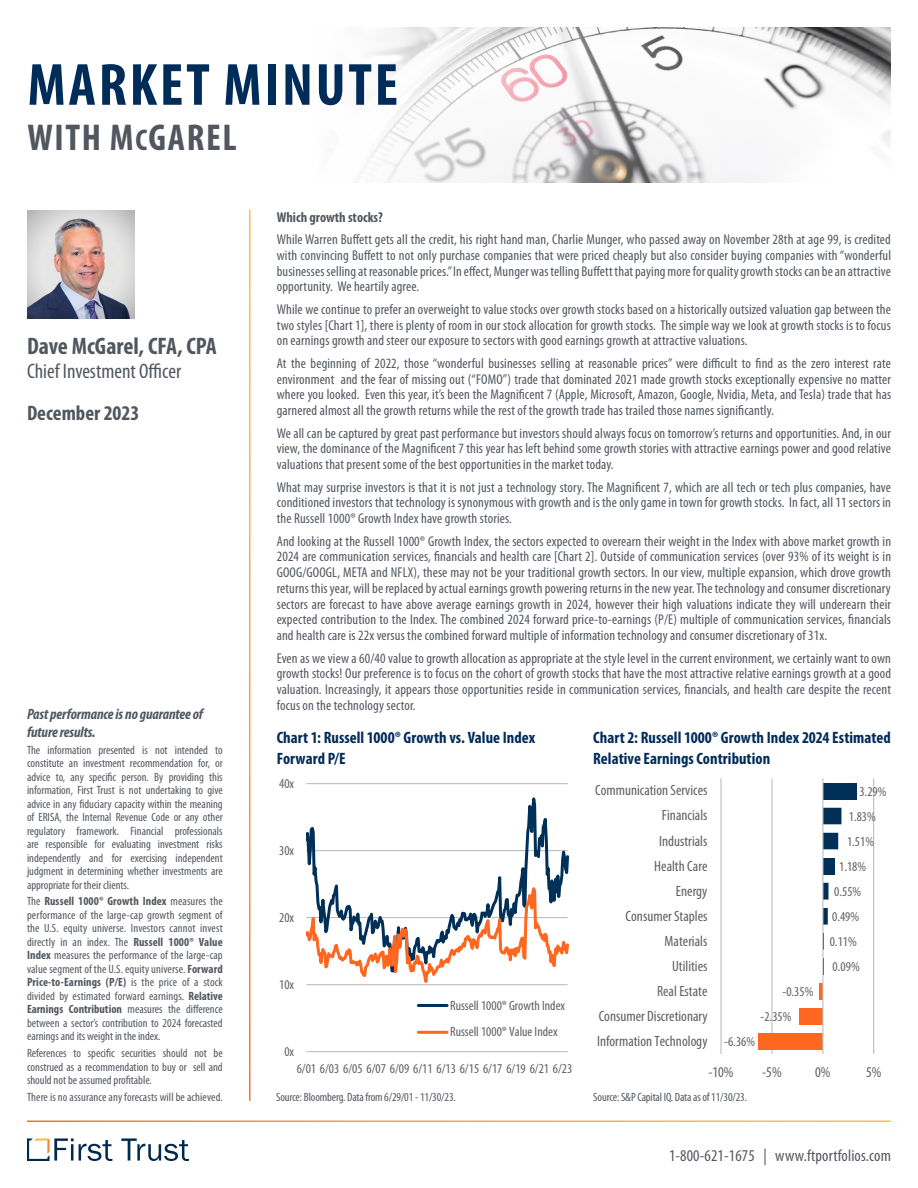
<style>
.page{position:relative;width:918px;height:1188px;background:#fff}
.page>*{position:absolute;margin:0;border:0;box-sizing:border-box;transform-origin:0 0}
.Sales_Idea_Page-1{font:700 condensed 60px "Myriad Pro";letter-spacing:.045em;color:#002c59}
.Sales_Idea_Page-1-2{font:700 condensed 37.5px "Myriad Pro";letter-spacing:.045em;color:#52575f}
.Sales_Idea_Page-1-3{font:700 condensed 24px "Myriad Pro";color:#52575f}
.Sales_Idea_Page-1-4{font:condensed 21px "Myriad Pro";color:#52575f}
.Sales_Idea_Page-1-5{font:700 condensed 21px "Myriad Pro";color:#52575f}
.Body_Headers_Blue{font:700 condensed 16.5px/21px "Myriad Pro";letter-spacing:.005em;color:#002c59}
.t1{font:condensed 16.5px "Myriad Pro";letter-spacing:.01em;color:#52575f}
.t2{font:condensed 15px "Myriad Pro";color:#5f5f5f}
.Risk_Copy{font:italic 700 condensed 15px "Myriad Pro";letter-spacing:-.01em;color:#52575f}
.Body_Copy{font:condensed 14.25px/15.8px "Myriad Pro";letter-spacing:.01em;color:#52575f;text-align:justify}
.Body_Copy-2{font:700 condensed 14.25px "Myriad Pro";color:#52575f}
.t3{font:condensed 13.5px/26.7px "Myriad Pro";color:#5f5f5f}
.Risk_Copy-2{font:condensed 12px/13.5px "Myriad Pro";color:#52575f;text-align:justify}
.s1{font-size:30px}
.s2{font-weight:700}
</style>
<div class="page">
<hr style="left:720px;top:778px;width:2px;height:276px;background:#bfbfbf">
<hr style="left:771px;top:778px;width:2px;height:276px;background:#bfbfbf">
<hr style="left:873px;top:778px;width:1px;height:276px;background:#bfbfbf">
<div style="left:758px;top:1033px;width:65px;height:17px;background:#ff6720"></div>
<div style="left:799px;top:1008px;width:24px;height:17px;background:#ff6720"></div>
<hr style="left:819px;top:983px;width:4px;height:17px;background:#ff6720">
<svg style="left:823px;top:958px;width:1px;height:17px"></svg>
<div style="left:823px;top:783px;width:33px;height:16px;background:#003057"></div>
<svg style="left:823px;top:808px;width:18px;height:142px"></svg>
<hr style="left:822px;top:778px;width:1px;height:276px;background:#bfbfbf">
<svg style="left:365px;top:27px;width:526px;height:156px"></svg>
<svg style="left:121px;top:1138px;width:68px;height:23px"></svg>
<svg style="left:27px;top:1138px;width:85px;height:23px"></svg>
<img style="left:27px;top:211px;width:108px;height:108px">
<hr style="left:306px;top:783px;width:262px;height:1px;background:#bfbfbf">
<hr style="left:306px;top:1051px;width:262px;height:1px;background:#bfbfbf">
<svg style="left:306px;top:784px;width:263px;height:93px"></svg>
<svg style="left:306px;top:877px;width:263px;height:130px"></svg>
<hr style="left:418px;top:1004px;width:29px;height:3px;background:#003057">
<hr style="left:418px;top:1031px;width:29px;height:3px;background:#ff6720">
<p class="Sales_Idea_Page-1" style="left:28px;top:47px;width:372px">MARKET MINUTE</p>
<p class="Sales_Idea_Page-1-2" style="left:27px;top:114px;width:211px">WITH M<span class="s1">C</span>GAREL</p>
<p class="Sales_Idea_Page-1-3" style="left:27px;top:331px;width:191px">Dave McGarel, CFA, CPA</p>
<p class="Sales_Idea_Page-1-4" style="left:27px;top:358px;width:156px">Chief Investment Officer</p>
<p class="Sales_Idea_Page-1-5" style="left:27px;top:400px;width:114px">December 2023</p>
<p class="Risk_Copy" style="left:27px;top:704px;width:178px">Past performance is no guarantee of</p>
<p class="Risk_Copy" style="left:27px;top:722px;width:70px">future results.</p>
<p class="Risk_Copy-2" style="left:27px;top:743px;width:197px">The information presented is not intended to constitute an investment recommendation for, or advice to, any specific person. By providing this information, First Trust is not undertaking to give advice in any fiduciary capacity within the meaning of ERISA, the Internal Revenue Code or any other regulatory framework. Financial professionals are responsible for evaluating investment risks independently and for exercising independent judgment in determining whether investments are appropriate for their clients.</p>
<p class="Risk_Copy-2" style="left:27px;top:894px;width:197px">The <span class="s2">Russell 1000® Growth Index</span> measures the performance of the large-cap growth segment of the U.S. equity universe. Investors cannot invest directly in an index. The <span class="s2">Russell 1000® Value Index</span> measures the performance of the large-cap value segment of the U.S. equity universe. <span class="s2">Forward Price-to-Earnings (P/E)</span> is the price of a stock divided by estimated forward earnings. <span class="s2">Relative Earnings Contribution</span> measures the difference between a sector’s contribution to 2024 forecasted earnings and its weight in the index.</p>
<p class="Risk_Copy-2" style="left:27px;top:1046px;width:197px">References to specific securities should not be construed as a recommendation to buy or sell and should not be assumed profitable.</p>
<p class="Risk_Copy-2" style="left:27px;top:1090px;width:197px">There is no assurance any forecasts will be achieved.</p>
<p class="Body_Copy-2" style="left:277px;top:208px;width:108px">Which growth stocks?</p>
<p class="Body_Copy" style="left:277px;top:231px;width:616px">While Warren Buffett gets all the credit, his right hand man, Charlie Munger, who passed away on November 28th at age 99, is credited with convincing Buffett to not only purchase companies that were priced cheaply but also consider buying companies with “wonderful businesses selling at reasonable prices.” In effect, Munger was telling Buffett that paying more for quality growth stocks can be an attractive opportunity. We heartily agree.</p>
<p class="Body_Copy" style="left:277px;top:301px;width:616px">While we continue to prefer an overweight to value stocks over growth stocks based on a historically outsized valuation gap between the two styles [Chart 1], there is plenty of room in our stock allocation for growth stocks. The simple way we look at growth stocks is to focus on earnings growth and steer our exposure to sectors with good earnings growth at attractive valuations.</p>
<p class="Body_Copy" style="left:277px;top:355px;width:616px">At the beginning of 2022, those “wonderful businesses selling at reasonable prices” were difficult to find as the zero interest rate environment and the fear of missing out (“FOMO”) trade that dominated 2021 made growth stocks exceptionally expensive no matter where you looked. Even this year, it’s been the Magnificent 7 (Apple, Microsoft, Amazon, Google, Nvidia, Meta, and Tesla) trade that has garnered almost all the growth returns while the rest of the growth trade has trailed those names significantly.</p>
<p class="Body_Copy" style="left:277px;top:425px;width:616px">We all can be captured by great past performance but investors should always focus on tomorrow’s returns and opportunities. And, in our view, the dominance of the Magnificent 7 this year has left behind some growth stories with attractive earnings power and good relative valuations that present some of the best opportunities in the market today.</p>
<p class="Body_Copy" style="left:277px;top:479px;width:616px">What may surprise investors is that it is not just a technology story. The Magnificent 7, which are all tech or tech plus companies, have conditioned investors that technology is synonymous with growth and is the only game in town for growth stocks. In fact, all 11 sectors in the Russell 1000® Growth Index have growth stories.</p>
<p class="Body_Copy" style="left:277px;top:533px;width:616px">And looking at the Russell 1000® Growth Index, the sectors expected to overearn their weight in the Index with above market growth in 2024 are communication services, financials and health care [Chart 2]. Outside of communication services (over 93% of its weight is in GOOG/GOOGL, META and NFLX), these may not be your traditional growth sectors. In our view, multiple expansion, which drove growth returns this year, will be replaced by actual earnings growth powering returns in the new year. The technology and consumer discretionary sectors are forecast to have above average earnings growth in 2024, however their high valuations indicate they will underearn their expected contribution to the Index. The combined 2024 forward price-to-earnings (P/E) multiple of communication services, financials and health care is 22x versus the combined forward multiple of information technology and consumer discretionary of 31x.</p>
<p class="Body_Copy" style="left:277px;top:650px;width:616px">Even as we view a 60/40 value to growth allocation as appropriate at the style level in the current environment, we certainly want to own growth stocks! Our preference is to focus on the cohort of growth stocks that have the most attractive relative earnings growth at a good valuation. Increasingly, it appears those opportunities reside in communication services, financials, and health care despite the recent focus on the technology sector.</p>
<p class="Body_Headers_Blue" style="left:277px;top:727px;width:260px">Chart 1: Russell 1000® Growth vs. Value Index</p>
<p class="Body_Headers_Blue" style="left:277px;top:748px;width:71px">Forward P/E</p>
<p class="t3" style="left:279px;top:770px;width:17px">40x</p>
<p class="t3" style="left:279px;top:837px;width:17px">30x</p>
<p class="t3" style="left:279px;top:904px;width:17px">20x</p>
<p class="t3" style="left:279px;top:971px;width:17px">10x</p>
<p class="t3" style="left:284px;top:1038px;width:11px">0x</p>
<p class="t3" style="left:450px;top:992px;width:116px">Russell 1000® Growth Index<br>Russell 1000® Value Index</p>
<p class="t3" style="left:297px;top:1055px;width:277px">6/01 6/03 6/05 6/07 6/09 6/11 6/13 6/15 6/17 6/19 6/21 6/23</p>
<p class="Risk_Copy-2" style="left:276px;top:1090px;width:181px">Source: Bloomberg. Data from 6/29/01 - 11/30/23.</p>
<p class="Body_Headers_Blue" style="left:593px;top:727px;width:299px">Chart 2: Russell 1000® Growth Index 2024 Estimated<br>Relative Earnings Contribution</p>
<p class="t2" style="left:595px;top:781px;width:114px">Communication Services</p>
<p class="t3" style="left:859px;top:778px;width:29px">3.29%</p>
<p class="t2" style="left:662px;top:806px;width:47px">Financials</p>
<p class="t3" style="left:849px;top:803px;width:29px">1.83%</p>
<p class="t2" style="left:659px;top:831px;width:50px">Industrials</p>
<p class="t3" style="left:847px;top:828px;width:29px">1.51%</p>
<p class="t2" style="left:654px;top:857px;width:55px">Health Care</p>
<p class="t3" style="left:839px;top:853px;width:29px">1.18%</p>
<p class="t2" style="left:676px;top:882px;width:33px">Energy</p>
<p class="t3" style="left:834px;top:878px;width:29px">0.55%</p>
<p class="t2" style="left:626px;top:907px;width:83px">Consumer Staples</p>
<p class="t3" style="left:832px;top:903px;width:29px">0.49%</p>
<p class="t2" style="left:665px;top:932px;width:44px">Materials</p>
<p class="t3" style="left:830px;top:928px;width:29px">0.11%</p>
<p class="t2" style="left:672px;top:957px;width:37px">Utilities</p>
<p class="t3" style="left:833px;top:953px;width:29px">0.09%</p>
<p class="t2" style="left:657px;top:982px;width:52px">Real Estate</p>
<p class="t3" style="left:783px;top:978px;width:32px">-0.35%</p>
<p class="t2" style="left:599px;top:1007px;width:110px">Consumer Discretionary</p>
<p class="t3" style="left:761px;top:1003px;width:32px">-2.35%</p>
<p class="t2" style="left:597px;top:1032px;width:112px">Information Technology</p>
<p class="t3" style="left:724px;top:1028px;width:32px">-6.36%</p>
<p class="t2" style="left:708px;top:1063px;width:27px">-10%</p>
<p class="t2" style="left:762px;top:1063px;width:21px">-5%</p>
<p class="t2" style="left:815px;top:1063px;width:17px">0%</p>
<p class="t2" style="left:866px;top:1063px;width:17px">5%</p>
<p class="Risk_Copy-2" style="left:593px;top:1090px;width:155px">Source: S&amp;P Capital IQ. Data as of 11/30/23.</p>
<p class="t1" style="left:669px;top:1146px;width:223px">1-800-621-1675 | www.ftportfolios.com</p>
</div>
